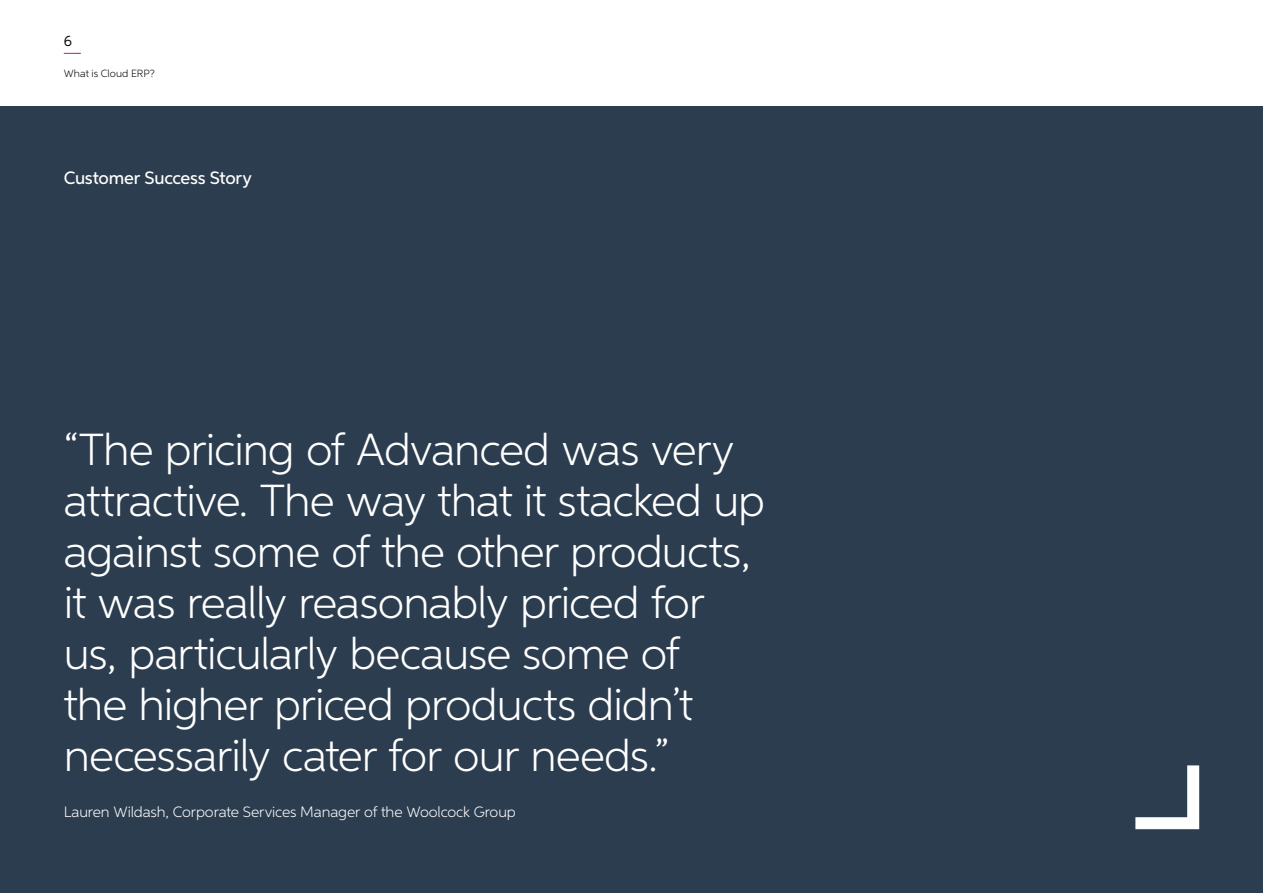
<style>
.page{position:relative;width:1263px;height:893px;background:#fff}
.page>*{position:absolute;margin:0;border:0;box-sizing:border-box;transform-origin:0 0}
.t1{font:300 45px/51px "Neutro MYOB";letter-spacing:-.02em;color:#fff}
.t2{font:500 18px "Neutro MYOB";letter-spacing:-.01em;color:#fff}
.t3{font:300 15px "Neutro MYOB";letter-spacing:-.005em;color:#fff}
.t4{font:15px "Neutro MYOB";color:#040503}
.t5{font:300 10.5px "Neutro MYOB";letter-spacing:.005em;color:#040503}
</style>
<div class="page">
<svg style="left:64px;top:53px;width:17px;height:1px"></svg>
<hr style="left:1199px;top:0;width:64px;height:1px;background:#bcbdc0">
<hr style="left:806px;top:0;width:43px;height:1px;background:#bcbdc0">
<hr style="left:414px;top:0;width:42px;height:1px;background:#bcbdc0">
<hr style="left:0;top:0;width:64px;height:1px;background:#bcbdc0">
<hr style="left:0;top:72px;width:1px;height:35px;background:#bcbdc0">
<hr style="left:0;top:27px;width:1px;height:50px;background:#bcbdc0">
<hr style="left:0;top:0;width:1px;height:34px;background:#bcbdc0">
<div style="left:0;top:106px;width:1263px;height:787px;background:#2c3d4f"></div>
<svg style="left:1135px;top:765px;width:65px;height:65px"></svg>
<p class="t4" style="left:64px;top:31px;width:10px">6</p>
<p class="t5" style="left:64px;top:67px;width:93px">What is Cloud ERP?</p>
<p class="t2" style="left:64px;top:167px;width:190px">Customer Success Story</p>
<p class="t1" style="left:64px;top:423px;width:703px">“The pricing of Advanced was very attractive. The way that it stacked up against some of the other products, it was really reasonably priced for us, particularly because some of<br>the higher priced products didn’t necessarily cater for our needs.”</p>
<p class="t3" style="left:64px;top:803px;width:454px">Lauren Wildash, Corporate Services Manager of the Woolcock Group</p>
</div>
